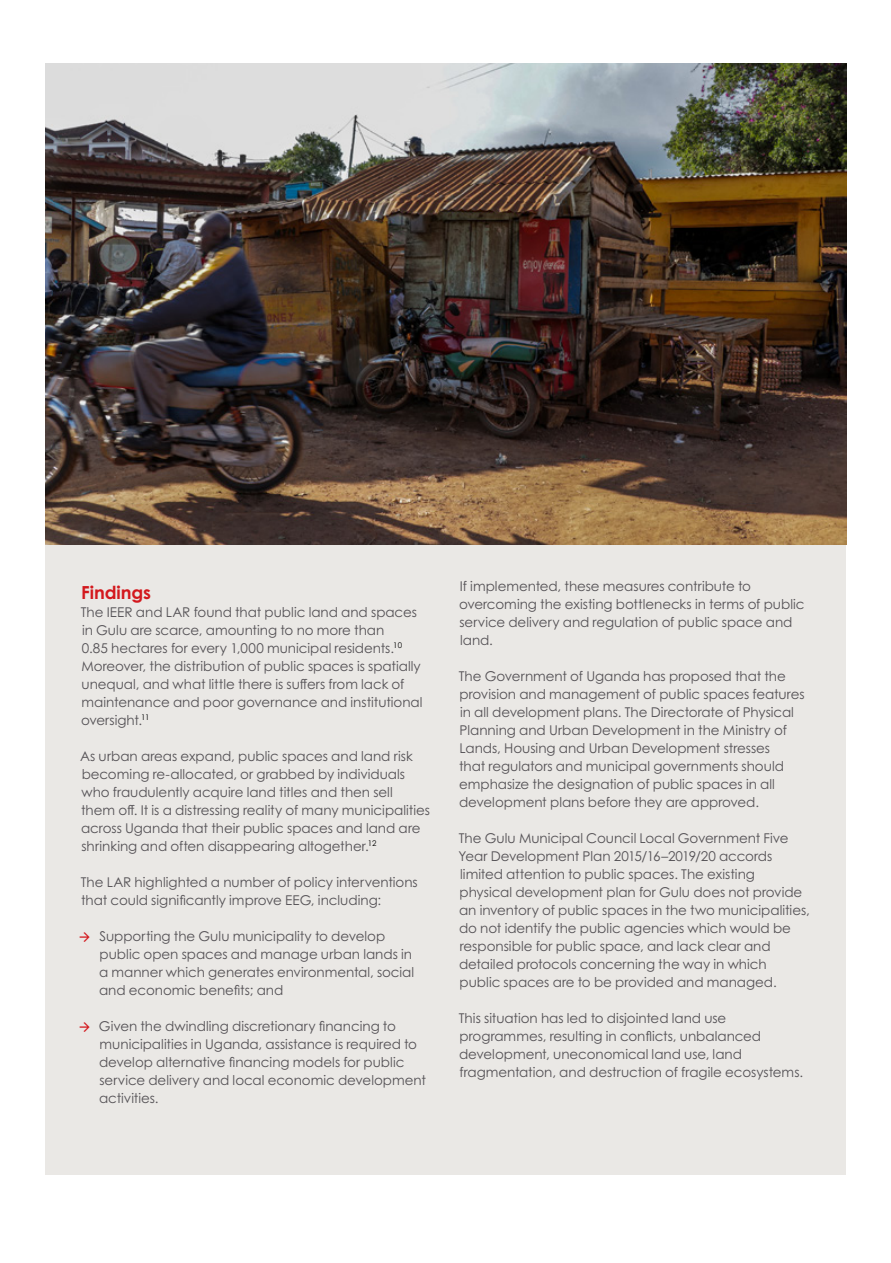
<style>
.page{position:relative;width:891px;height:1263px;background:#fff}
.page>*{position:absolute;margin:0;border:0;box-sizing:border-box;transform-origin:0 0}
.body_h2{font:700 18px "Century Gothic Pro";letter-spacing:-.01em;color:#d3181d}
.panel_p_dark{font:13.5px/18px "Century Gothic Pro";color:#545155}
.body_p_dark{font:13.5px/18px "Century Gothic Pro";color:#545155}
.s1{font-family:"Allumi Std";font-weight:300;font-size:18px;color:#d3181d}
</style>
<div class="page">
<div style="left:45px;top:63px;width:801px;height:1112px;background:#eae8e5"></div>
<img style="left:45px;top:63px;width:801px;height:481px">
<p class="body_h2" style="left:81px;top:581px;width:71px">Findings</p>
<p class="body_p_dark" style="left:81px;top:602px;width:343px">The IEER and LAR found that public land and spaces in Gulu are scarce, amounting to no more than<br>0.85 hectares for every 1,000 municipal residents.<sup>10<br></sup>Moreover, the distribution of public spaces is spatially unequal, and what little there is suffers from lack of maintenance and poor governance and institutional oversight.<sup>11</sup></p>
<p class="body_p_dark" style="left:80px;top:746px;width:351px">As urban areas expand, public spaces and land risk becoming re-allocated, or grabbed by individuals who fraudulently acquire land titles and then sell<br>them off. It is a distressing reality of many municipalities across Uganda that their public spaces and land are shrinking and often disappearing altogether.<sup>12</sup></p>
<p class="panel_p_dark" style="left:81px;top:872px;width:338px">The LAR highlighted a number of policy interventions that could significantly improve EEG, including:</p>
<p class="panel_p_dark" style="left:99px;top:926px;width:317px;text-indent:-22px"><span class="s1">→</span> Supporting the Gulu municipality to develop public open spaces and manage urban lands in a manner which generates environmental, social and economic benefits; and</p>
<p class="panel_p_dark" style="left:99px;top:1016px;width:328px;text-indent:-22px"><span class="s1">→</span> Given the dwindling discretionary financing to municipalities in Uganda, assistance is required to develop alternative financing models for public service delivery and local economic development activities.</p>
<p class="panel_p_dark" style="left:459px;top:576px;width:347px">If implemented, these measures contribute to overcoming the existing bottlenecks in terms of public service delivery and regulation of public space and land.</p>
<p class="panel_p_dark" style="left:459px;top:666px;width:347px">The Government of Uganda has proposed that the provision and management of public spaces features in all development plans. The Directorate of Physical Planning and Urban Development in the Ministry of Lands, Housing and Urban Development stresses<br>that regulators and municipal governments should emphasize the designation of public spaces in all development plans before they are approved.</p>
<p class="panel_p_dark" style="left:458px;top:828px;width:353px">The Gulu Municipal Council Local Government Five Year Development Plan 2015/16–2019/20 accords limited attention to public spaces. The existing<br>physical development plan for Gulu does not provide an inventory of public spaces in the two municipalities, do not identify the public agencies which would be responsible for public space, and lack clear and detailed protocols concerning the way in which public spaces are to be provided and managed.</p>
<p class="panel_p_dark" style="left:459px;top:1008px;width:346px">This situation has led to disjointed land use programmes, resulting in conflicts, unbalanced development, uneconomical land use, land fragmentation, and destruction of fragile ecosystems.</p>
</div>
